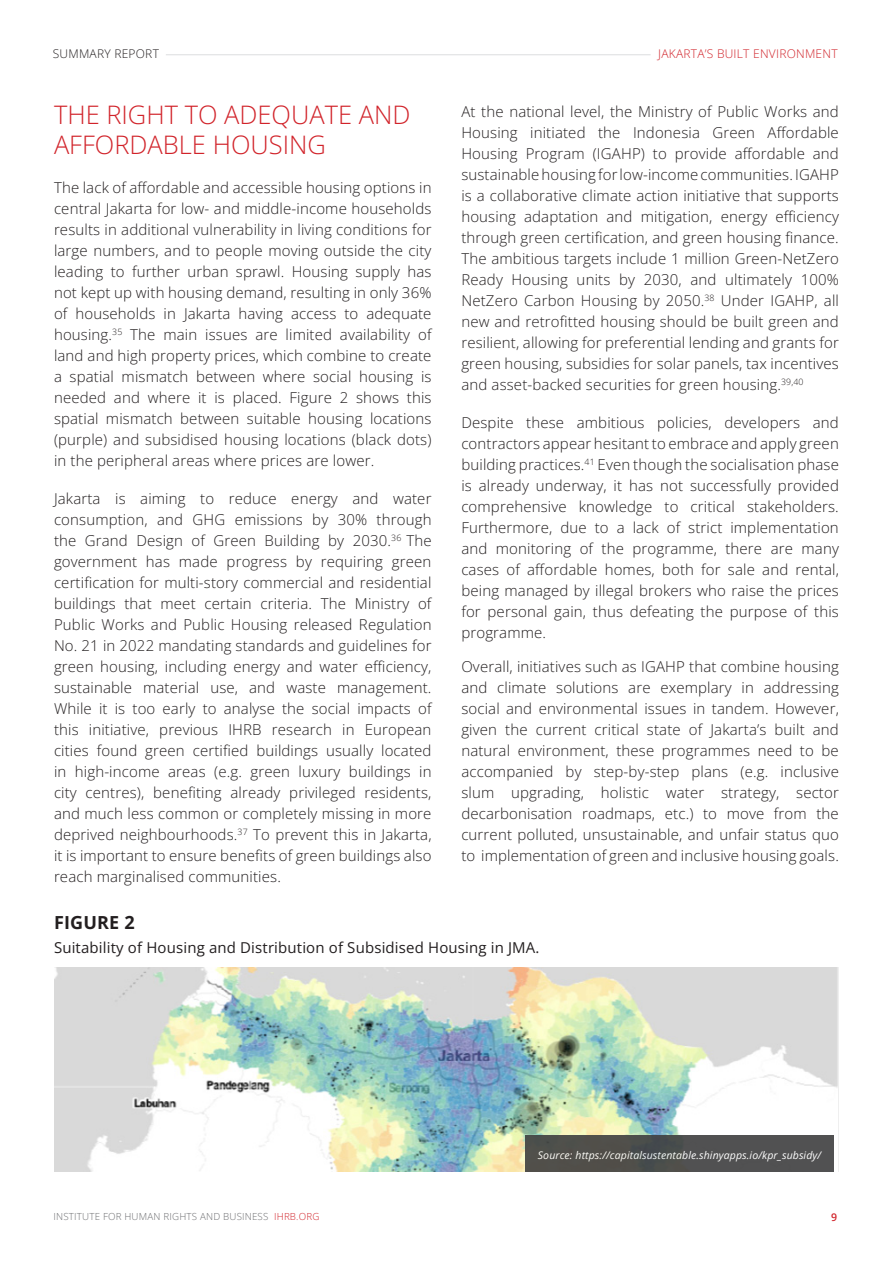
<style>
.page{position:relative;width:893px;height:1263px;background:#fff}
.page>*{position:absolute;margin:0;border:0;box-sizing:border-box;transform-origin:0 0}
.Subheading{font:300 25.5px/30.6px "Open Sans";color:#d1232a}
.Body_copy{font:700 18px "Open Sans";letter-spacing:.01em;color:#231f20}
.Body_copy-2{font:300 15px/21px "Open Sans";letter-spacing:.01em;color:#231f20;text-align:justify}
.Body_copy-3{font:15px "Open Sans";letter-spacing:.01em;color:#231f20}
.t1{font:300 12px "Open Sans";letter-spacing:.02em;color:#d1232a}
.t2{font:300 12px "Open Sans";letter-spacing:.02em;color:#231f20}
.t3{font:italic 10.5px "Open Sans";letter-spacing:.01em;color:#fff}
.t4{font:600 10.5px "Open Sans";color:#d1232a}
.t5{font:300 9.75px "Open Sans";letter-spacing:.02em;color:#6c6d70}
.s1{color:#d1232a}
</style>
<div class="page">
<hr style="left:166px;top:54px;width:485px;height:1px;background:#dcdddf">
<img style="left:54px;top:967px;width:785px;height:204px">
<div style="left:525px;top:1135px;width:309px;height:37px;background:#51504d"></div>
<p class="t2" style="left:53px;top:45px;width:108px">SUMMARY REPORT</p>
<p class="t1" style="left:658px;top:46px;width:181px">JAKARTA’S BUILT ENVIRONMENT</p>
<p class="Subheading" style="left:54px;top:98px;width:358px">THE RIGHT TO ADEQUATE AND<br>AFFORDABLE HOUSING</p>
<p class="Body_copy-2" style="left:54px;top:176px;width:379px">The lack of affordable and accessible housing options in central Jakarta for low- and middle-income households results in additional vulnerability in living conditions for large numbers, and to people moving outside the city leading to further urban sprawl. Housing supply has not kept up with housing demand, resulting in only 36% of households in Jakarta having access to adequate housing.<sup>35</sup> The main issues are limited availability of land and high property prices, which combine to create a spatial mismatch between where social housing is needed and where it is placed. Figure 2 shows this spatial mismatch between suitable housing locations (purple) and subsidised housing locations (black dots) in the peripheral areas where prices are lower.</p>
<p class="Body_copy-2" style="left:54px;top:487px;width:379px">Jakarta is aiming to reduce energy and water consumption, and GHG emissions by 30% through the Grand Design of Green Building by 2030.<sup>36</sup> The government has made progress by requiring green certification for multi-story commercial and residential buildings that meet certain criteria. The Ministry of Public Works and Public Housing released Regulation No. 21 in 2022 mandating standards and guidelines for green housing, including energy and water efficiency, sustainable material use, and waste management.<br>While it is too early to analyse the social impacts of this initiative, previous IHRB research in European cities found green certified buildings usually located in high-income areas (e.g. green luxury buildings in city centres), benefiting already privileged residents, and much less common or completely missing in more deprived neighbourhoods.<sup>37</sup> To prevent this in Jakarta, it is important to ensure benefits of green buildings also reach marginalised communities.</p>
<p class="Body_copy-2" style="left:461px;top:101px;width:379px">At the national level, the Ministry of Public Works and Housing initiated the Indonesia Green Affordable Housing Program (IGAHP) to provide affordable and sustainable housing for low-income communities. IGAHP is a collaborative climate action initiative that supports housing adaptation and mitigation, energy efficiency through green certification, and green housing finance.<br>The ambitious targets include 1 million Green-NetZero Ready Housing units by 2030, and ultimately 100% NetZero Carbon Housing by 2050.<sup>38</sup> Under IGAHP, all new and retrofitted housing should be built green and resilient, allowing for preferential lending and grants for green housing, subsidies for solar panels, tax incentives and asset-backed securities for green housing.<sup>39,40</sup></p>
<p class="Body_copy-2" style="left:461px;top:412px;width:379px">Despite these ambitious policies, developers and contractors appear hesitant to embrace and apply green building practices.<sup>41</sup> Even though the socialisation phase is already underway, it has not successfully provided comprehensive knowledge to critical stakeholders.<br>Furthermore, due to a lack of strict implementation and monitoring of the programme, there are many cases of affordable homes, both for sale and rental, being managed by illegal brokers who raise the prices for personal gain, thus defeating the purpose of this programme.</p>
<p class="Body_copy-2" style="left:461px;top:655px;width:379px">Overall, initiatives such as IGAHP that combine housing and climate solutions are exemplary in addressing social and environmental issues in tandem. However, given the current critical state of Jakarta’s built and natural environment, these programmes need to be accompanied by step-by-step plans (e.g. inclusive slum upgrading, holistic water strategy, sector decarbonisation roadmaps, etc.) to move from the current polluted, unsustainable, and unfair status quo to implementation of green and inclusive housing goals.</p>
<p class="Body_copy" style="left:54px;top:910px;width:82px">FIGURE 2</p>
<p class="Body_copy-3" style="left:54px;top:938px;width:487px">Suitability of Housing and Distribution of Subsidised Housing in JMA.</p>
<p class="t3" style="left:538px;top:1148px;width:285px">Source: https://capitalsustentable.shinyapps.io/kpr_subsidy/</p>
<p class="t5" style="left:54px;top:1210px;width:267px">INSTITUTE FOR HUMAN RIGHTS AND BUSINESS <span class="s1">IHRB.ORG</span></p>
<p class="t4" style="left:831px;top:1210px;width:8px">9</p>
</div>
